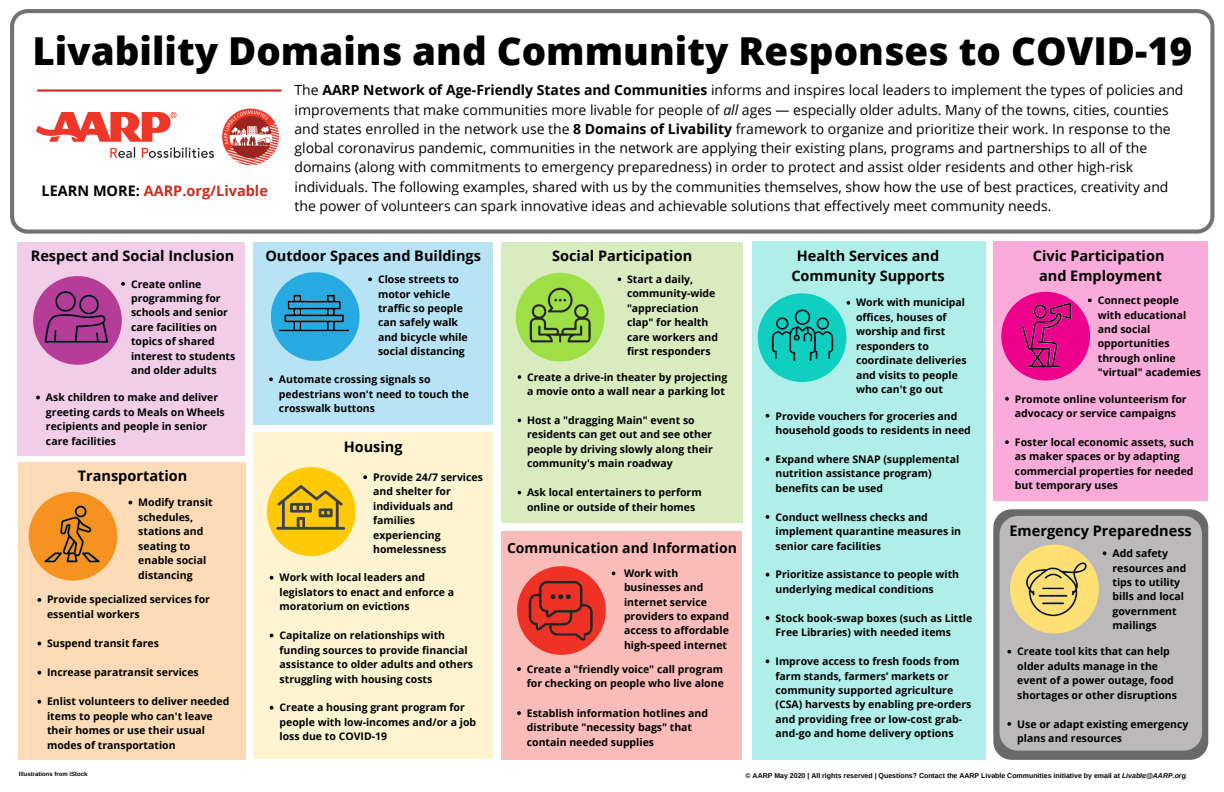
<style>
.page{position:relative;width:1224px;height:792px;background:#fff}
.page>*{position:absolute;margin:0;border:0;box-sizing:border-box;transform-origin:0 0}
.t1{font:800 38.5px "Open Sans";color:#000}
.t2{font:700 14.5px/19.9px "Open Sans";color:#000;text-align:center}
.t3{font:700 14.5px "Open Sans";color:#cb2c1e}
.t4{font:14px/19.3px "Open Sans";color:#000}
.t5{font:700 14px "Open Sans";color:#000}
.t6{font:700 10.5px/14.4px "Open Sans";color:#000}
.t7{font:700 7px "Arimo";color:#000}
.t8{font:700 6px "Arimo";color:#000}
.s1{color:#000}
.s2{font-weight:700}
.s3{font-style:italic}
.s4{font-weight:400}
</style>
<div class="page">
<div style="left:993px;top:241px;width:215px;height:259px;background:#f9acd9"></div>
<div style="left:254px;top:432px;width:239px;height:327px;background:#fef4d1"></div>
<div style="left:501px;top:531px;width:241px;height:229px;background:#f9bcb8"></div>
<div style="left:993px;top:509px;width:215px;height:251px;background:#6a6a6a;border-radius:18px"></div>
<div style="left:752px;top:241px;width:233px;height:519px;background:#b0efe9"></div>
<div style="left:501px;top:242px;width:242px;height:280px;background:#d9ecc0"></div>
<div style="left:254px;top:242px;width:239px;height:183px;background:#b8e3f5"></div>
<div style="left:18px;top:243px;width:227px;height:213px;background:#f1cde8"></div>
<svg style="left:10px;top:9px;width:1205px;height:225px"></svg>
<div style="left:1000px;top:516px;width:202px;height:235px;background:#bbb9b9;border-radius:18px"></div>
<div style="left:18px;top:462px;width:228px;height:298px;background:#fcdbb6"></div>
<svg style="left:37px;top:89px;width:245px;height:3px"></svg>
<img style="left:219px;top:107px;width:63px;height:62px">
<img style="left:36px;top:113px;width:177px;height:45px">
<svg style="left:279px;top:272px;width:73px;height:89px"></svg>
<svg style="left:267px;top:467px;width:89px;height:89px"></svg>
<svg style="left:29px;top:517px;width:89px;height:64px"></svg>
<svg style="left:541px;top:566px;width:41px;height:5px"></svg>
<svg style="left:537px;top:273px;width:46px;height:89px"></svg>
<svg style="left:1029px;top:377px;width:34px;height:3px"></svg>
<img style="left:516px;top:279px;width:89px;height:76px">
<img style="left:517px;top:571px;width:95px;height:84px">
<img style="left:268px;top:474px;width:87px;height:74px">
<img style="left:33px;top:491px;width:80px;height:80px">
<img style="left:270px;top:291px;width:90px;height:55px">
<img style="left:1001px;top:291px;width:91px;height:86px">
<svg style="left:128px;top:501px;width:4px;height:3px"></svg>
<svg style="left:766px;top:414px;width:3px;height:4px"></svg>
<svg style="left:766px;top:457px;width:3px;height:4px"></svg>
<svg style="left:766px;top:515px;width:3px;height:4px"></svg>
<svg style="left:766px;top:573px;width:3px;height:4px"></svg>
<svg style="left:766px;top:616px;width:3px;height:4px"></svg>
<svg style="left:766px;top:659px;width:3px;height:4px"></svg>
<svg style="left:270px;top:576px;width:3px;height:4px"></svg>
<svg style="left:270px;top:706px;width:3px;height:4px"></svg>
<svg style="left:517px;top:667px;width:4px;height:4px"></svg>
<svg style="left:517px;top:711px;width:4px;height:4px"></svg>
<svg style="left:36px;top:396px;width:4px;height:3px"></svg>
<svg style="left:518px;top:375px;width:3px;height:4px"></svg>
<svg style="left:1005px;top:397px;width:4px;height:4px"></svg>
<svg style="left:1005px;top:440px;width:4px;height:4px"></svg>
<svg style="left:1007px;top:650px;width:4px;height:4px"></svg>
<svg style="left:1007px;top:722px;width:4px;height:4px"></svg>
<svg style="left:368px;top:277px;width:4px;height:4px"></svg>
<svg style="left:33px;top:276px;width:92px;height:89px"></svg>
<svg style="left:269px;top:377px;width:4px;height:4px"></svg>
<svg style="left:38px;top:598px;width:3px;height:4px"></svg>
<svg style="left:38px;top:671px;width:3px;height:4px"></svg>
<svg style="left:38px;top:700px;width:3px;height:4px"></svg>
<svg style="left:363px;top:475px;width:4px;height:4px"></svg>
<svg style="left:1010px;top:545px;width:96px;height:89px"></svg>
<svg style="left:758px;top:293px;width:92px;height:89px"></svg>
<h1 class="t1" style="left:32px;top:24px;width:1162px">Livability Domains and Community Responses to COVID-19</h1>
<h2 class="t3" style="left:42px;top:180px;width:228px"><span class="s1">LEARN MORE:</span> AARP.org/Livable</h2>
<p class="t4" style="left:295px;top:80px;width:890px">The <span class="s2">AARP Network of Age-Friendly States and Communities</span> informs and inspires local leaders to implement the types of policies and improvements that make communities more livable for people of <span class="s3">all</span> ages — especially older adults. Many of the towns, cities, counties and states enrolled in the network use the <span class="s2">8 Domains of Livability</span> framework to organize and prioritize their work. In response to the global coronavirus pandemic, communities in the network are applying their existing plans, programs and partnerships to all of the domains (along with commitments to emergency preparedness) in order to protect and assist older residents and other high-risk individuals. The following examples, shared with us by the communities themselves, show how the use of best practices, creativity and the power of volunteers can spark innovative ideas and achievable solutions that effectively meet community needs.</p>
<h2 class="t2" style="left:31px;top:246px;width:205px">Respect and Social Inclusion</h2>
<h2 class="t2" style="left:265px;top:245px;width:217px">Outdoor Spaces and Buildings</h2>
<p class="t6" style="left:131px;top:276px;width:106px">Create online programming for schools and senior care facilities on topics of shared interest to students and older adults</p>
<p class="t6" style="left:46px;top:390px;width:180px">Ask children to make and deliver greeting cards to Meals on Wheels recipients and people in senior care facilities</p>
<h2 class="t2" style="left:78px;top:466px;width:111px">Transportation</h2>
<p class="t6" style="left:138px;top:495px;width:76px">Modify transit schedules, stations and seating to enable social distancing</p>
<p class="t6" style="left:47px;top:592px;width:164px">Provide specialized services for essential workers</p>
<p class="t6" style="left:47px;top:636px;width:113px">Suspend transit fares</p>
<p class="t6" style="left:47px;top:665px;width:153px">Increase paratransit services</p>
<p class="t6" style="left:47px;top:694px;width:184px">Enlist volunteers to deliver needed items to people who can't leave their homes or use their usual modes of transportation</p>
<p class="t8" style="left:19px;top:771px;width:70px">Illustrations from iStock</p>
<p class="t6" style="left:378px;top:272px;width:91px">Close streets to motor vehicle traffic so people can safely walk and bicycle while social distancing</p>
<p class="t6" style="left:279px;top:372px;width:192px">Automate crossing signals so pedestrians won't need to touch the crosswalk buttons</p>
<h2 class="t2" style="left:344px;top:437px;width:60px">Housing</h2>
<p class="t6" style="left:373px;top:470px;width:111px">Provide 24/7 services and shelter for individuals and families experiencing homelessness</p>
<p class="t6" style="left:280px;top:570px;width:176px">Work with local leaders and legislators to enact and enforce a moratorium on evictions</p>
<p class="t6" style="left:280px;top:628px;width:195px">Capitalize on relationships with funding sources to provide financial assistance to older adults and others struggling with housing costs</p>
<p class="t6" style="left:280px;top:700px;width:198px">Create a housing grant program for people with low-incomes and/or a job loss due to COVID-19</p>
<h2 class="t2" style="left:552px;top:246px;width:141px">Social Participation</h2>
<p class="t6" style="left:627px;top:272px;width:92px">Start a daily, community-wide "appreciation clap" for health care workers and first responders</p>
<p class="t6" style="left:527px;top:369px;width:202px">Create a drive-in theater by projecting a movie onto a wall near a parking lot</p>
<p class="t6" style="left:527px;top:413px;width:187px">Host a "dragging Main" event so residents can get out and see other people by driving slowly along their community's main roadway</p>
<p class="t6" style="left:527px;top:485px;width:176px">Ask local entertainers to perform online or outside of their homes</p>
<h3 class="t5" style="left:507px;top:538px;width:232px">Communication and Information</h3>
<p class="t6" style="left:624px;top:565px;width:107px">Work with businesses and internet service providers to expand access to affordable high-speed internet</p>
<p class="t6" style="left:527px;top:661px;width:199px;line-height:14.7px">Create a "friendly voice" call program for checking on people who live alone</p>
<p class="t6" style="left:527px;top:705px;width:183px;line-height:14.7px">Establish information hotlines and distribute "necessity bags" that contain needed supplies</p>
<h2 class="t2" style="left:791px;top:246px;width:155px">Health Services and<br>Community Supports</h2>
<p class="t6" style="left:856px;top:295px;width:112px">Work with municipal offices, houses of worship and first responders to coordinate deliveries and visits to people who can't go out</p>
<p class="t6" style="left:776px;top:408px;width:197px">Provide vouchers for groceries and household goods to residents in need</p>
<p class="t6" style="left:776px;top:452px;width:185px">Expand where SNAP (supplemental nutrition assistance program) benefits can be used</p>
<p class="t6" style="left:776px;top:509px;width:187px">Conduct wellness checks and implement quarantine measures in senior care facilities</p>
<p class="t6" style="left:776px;top:567px;width:185px">Prioritize assistance to people with underlying medical conditions</p>
<p class="t6" style="left:776px;top:610px;width:198px">Stock book-swap boxes (such as Little<br>Free Libraries) with needed items</p>
<p class="t6" style="left:776px;top:654px;width:197px">Improve access to fresh foods from farm stands, farmers’ markets or community supported agriculture (CSA) harvests by enabling pre-orders and providing free or low-cost grab&shy;and-go and home delivery options</p>
<h2 class="t2" style="left:1033px;top:246px;width:133px">Civic Participation and Employment</h2>
<p class="t6" style="left:1098px;top:293px;width:105px">Connect people with educational and social opportunities through online "virtual" academies</p>
<p class="t6" style="left:1015px;top:391px;width:173px">Promote online volunteerism for advocacy or service campaigns</p>
<p class="t6" style="left:1015px;top:435px;width:181px">Foster local economic assets, such as maker spaces or by adapting commercial properties for needed but temporary uses</p>
<h2 class="t2" style="left:1010px;top:521px;width:184px">Emergency Preparedness</h2>
<p class="t6" style="left:1113px;top:546px;width:75px">Add safety resources and tips to utility bills and local government mailings</p>
<p class="t6" style="left:1017px;top:644px;width:161px">Create tool kits that can help older adults manage in the event of a power outage, food shortages or other disruptions</p>
<p class="t6" style="left:1017px;top:716px;width:173px">Use or adapt existing emergency plans and resources</p>
<p class="t7" style="left:746px;top:771px;width:444px">© AARP May 2020 | All rights reserved | Questions? Contact the AARP Livable Communities initiative by email at <span class="s3">Livable@AARP.org</span><span class="s4">.</span></p>
</div>
